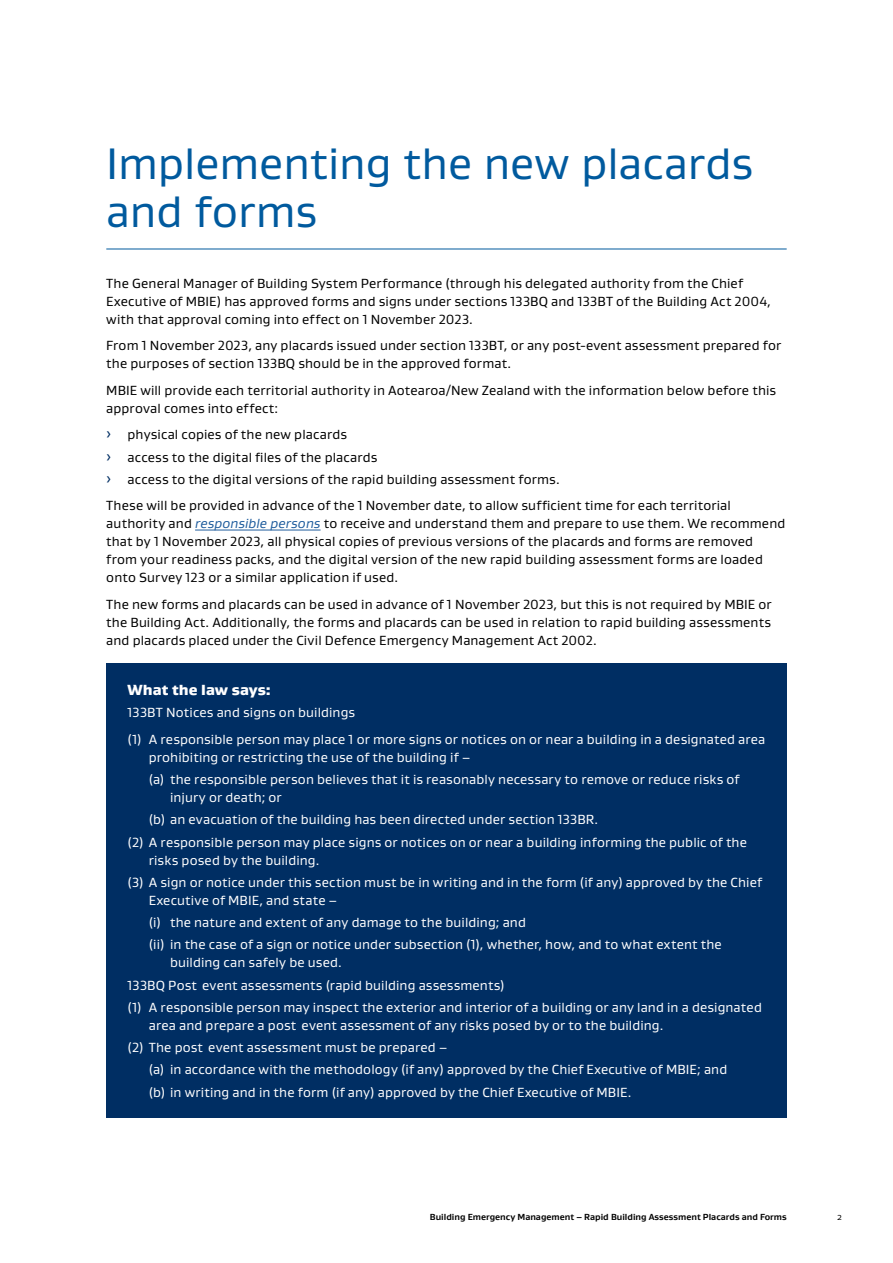
<style>
.page{position:relative;width:893px;height:1263px;background:#fff}
.page>*{position:absolute;margin:0;border:0;box-sizing:border-box;transform-origin:0 0}
.t1{font:45px/48px "Gustan";color:#005a9e}
.t2{font:900 15px "Gustan";letter-spacing:.005em;color:#fff}
.t3{font:13.5px/18px "Gustan";letter-spacing:.01em;color:#000}
.t4{font:13.5px/18px "Gustan";letter-spacing:.01em;color:#fff}
.t5{font:700 9px "Gustan";color:#000}
.t6{font:9px "Gustan";color:#000}
.s1{font-style:italic;color:#215e9e}
</style>
<div class="page">
<div style="left:106px;top:664px;width:681px;height:454px;background:#002e63"></div>
<hr style="left:106px;top:249px;width:681px;height:1px;background:#005a9e">
<hr style="left:195px;top:530px;width:126px;height:1px;background:#215e9e">
<h1 class="t1" style="left:106px;top:139px;width:649px">Implementing the new placards and forms</h1>
<p class="t3" style="left:106px;top:274px;width:666px">The General Manager of Building System Performance (through his delegated authority from the Chief<br>Executive of MBIE) has approved forms and signs under sections 133BQ and 133BT of the Building Act 2004, with that approval coming into effect on 1 November 2023.</p>
<p class="t3" style="left:106px;top:336px;width:676px">From 1 November 2023, any placards issued under section 133BT, or any post-event assessment prepared for the purposes of section 133BQ should be in the approved format.</p>
<p class="t3" style="left:106px;top:381px;width:671px">MBIE will provide each territorial authority in Aotearoa/New Zealand with the information below before this approval comes into effect:</p>
<p class="t3" style="left:128px;top:423px;width:434px;line-height:22.2px">physical copies of the new placards<br>access to the digital fles of the placards<br>access to the digital versions of the rapid building assessment forms.</p>
<p class="t3" style="left:106px;top:496px;width:681px">These will be provided in advance of the 1 November date, to allow suffcient time for each territorial authority and <span class="s1">responsible persons</span> to receive and understand them and prepare to use them. We recommend that by 1 November 2023, all physical copies of previous versions of the placards and forms are removed from your readiness packs, and the digital version of the new rapid building assessment forms are loaded onto Survey 123 or a similar application if used.</p>
<p class="t3" style="left:106px;top:595px;width:667px;text-align:justify">The new forms and placards can be used in advance of 1 November 2023, but this is not required by MBIE or the Building Act. Additionally, the forms and placards can be used in relation to rapid building assessments and placards placed under the Civil Defence Emergency Management Act 2002.</p>
<h5 class="t2" style="left:128px;top:680px;width:145px">What the law says:</h5>
<p class="t4" style="left:128px;top:703px;width:229px">133BT Notices and signs on buildings</p>
<p class="t4" style="left:149px;top:730px;width:618px;text-indent:-21px">(1) A responsible person may place 1 or more signs or notices on or near a building in a designated area prohibiting or restricting the use of the building if –</p>
<p class="t4" style="left:170px;top:770px;width:571px;text-indent:-21px">(a) the responsible person believes that it is reasonably necessary to remove or reduce risks of injury or death; or</p>
<p class="t4" style="left:149px;top:810px;width:451px">(b) an evacuation of the building has been directed under section 133BR.</p>
<p class="t4" style="left:149px;top:833px;width:600px;text-indent:-21px">(2) A responsible person may place signs or notices on or near a building informing the public of the risks posed by the building.</p>
<p class="t4" style="left:149px;top:873px;width:615px;text-indent:-21px">(3) A sign or notice under this section must be in writing and in the form (if any) approved by the Chief<br>Executive of MBIE, and state –</p>
<p class="t4" style="left:149px;top:913px;width:379px">(i) the nature and extent of any damage to the building; and</p>
<p class="t4" style="left:149px;top:935px;width:574px">(ii) in the case of a sign or notice under subsection (1), whether, how, and to what extent the</p>
<p class="t4" style="left:128px;top:951px;width:379px;line-height:22.2px;text-indent:43px">building can safely be used.<br>133BQ Post event assessments (rapid building assessments)</p>
<p class="t4" style="left:149px;top:998px;width:615px;text-indent:-21px">(1) A responsible person may inspect the exterior and interior of a building or any land in a designated area and prepare a post event assessment of any risks posed by or to the building.</p>
<p class="t4" style="left:128px;top:1038px;width:321px">(2) The post event assessment must be prepared –</p>
<p class="t4" style="left:149px;top:1060px;width:580px">(a) in accordance with the methodology (if any) approved by the Chief Executive of MBIE; and</p>
<p class="t4" style="left:149px;top:1083px;width:484px">(b) in writing and in the form (if any) approved by the Chief Executive of MBIE.</p>
<p class="t5" style="left:430px;top:1210px;width:358px">Building Emergency Management – Rapid Building Assessment Placards and Forms</p>
<p class="t6" style="left:837px;top:1210px;width:6px">2</p>
</div>
